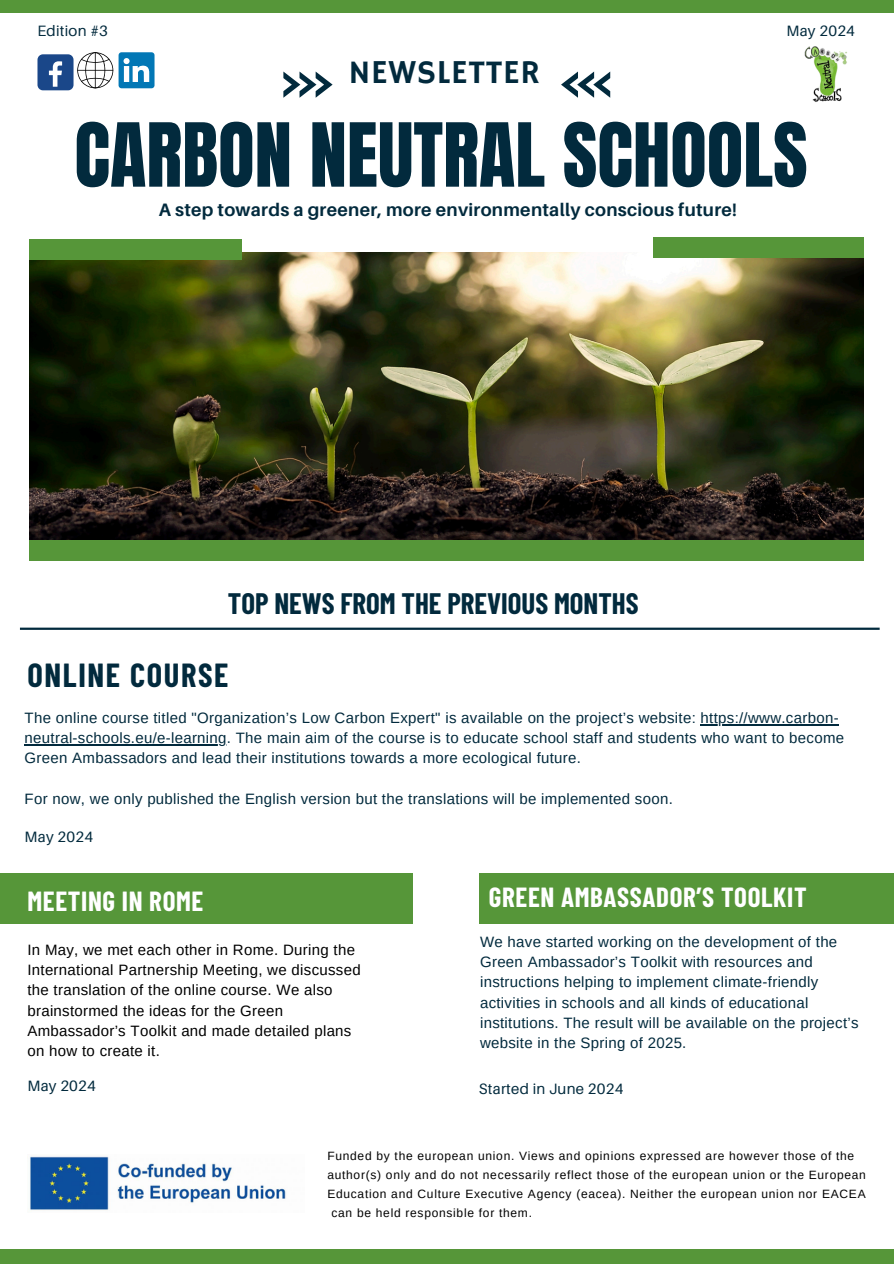
<style>
.page{position:relative;width:894px;height:1264px;background:#fff}
.page>*{position:absolute;margin:0;border:0;box-sizing:border-box;transform-origin:0 0}
.t1{font:75px "Anton";color:#022a3d}
.t2{font:33.3px "Hammersmith One";letter-spacing:.02em;color:#022a3d}
.t3{font:700 32.55px "Barlow Condensed";letter-spacing:.05em;color:#022a3d}
.t4{font:700 28.95px "Barlow Condensed";color:#022a3d}
.t5{font:700 27px "Barlow Condensed";letter-spacing:.025em;color:#fff}
.t6{font:700 18px "Aileron";letter-spacing:.015em;color:#022a3d}
.t7{font:15px/20.2px "Arimo";letter-spacing:.02em;color:#022a3d}
.t8{font:15px/20.2px "Arimo";letter-spacing:.02em;color:#000}
.t9{font:15px "Aileron";letter-spacing:.015em;color:#022a3d}
.t10{font:12px/18.9px "Arimo";letter-spacing:.06em;color:#000}
</style>
<div class="page">
<div style="left:0;top:873px;width:412px;height:50px;background:#569639"></div>
<img style="left:29px;top:252px;width:834px;height:288px">
<div style="left:29px;top:239px;width:213px;height:20px;background:#569639"></div>
<div style="left:653px;top:238px;width:210px;height:20px;background:#569639"></div>
<div style="left:478px;top:873px;width:415px;height:50px;background:#569639"></div>
<svg style="left:283px;top:72px;width:49px;height:25px"></svg>
<svg style="left:561px;top:72px;width:49px;height:25px"></svg>
<div style="left:0;top:0;width:893px;height:12px;background:#569639"></div>
<div style="left:0;top:1249px;width:893px;height:14px;background:#569639"></div>
<hr style="left:20px;top:627px;width:859px;height:3px;background:#022a3d">
<div style="left:37px;top:54px;width:36px;height:36px;background:#1a4789;border-radius:5px"></div>
<svg style="left:49px;top:61px;width:13px;height:26px"></svg>
<svg style="left:77px;top:52px;width:77px;height:36px"></svg>
<img style="left:804px;top:46px;width:43px;height:56px">
<div style="left:29px;top:540px;width:834px;height:20px;background:#569639"></div>
<img style="left:30px;top:1156px;width:256px;height:54px">
<hr style="left:700px;top:724px;width:138px;height:1px;background:#022a3d">
<hr style="left:25px;top:744px;width:202px;height:1px;background:#022a3d">
<h6 class="t9" style="left:37px;top:21px;width:72px">Edition #3</h6>
<h6 class="t9" style="left:786px;top:21px;width:70px">May 2024</h6>
<h6 class="t2" style="left:348px;top:53px;width:193px">NEWSLETTER</h6>
<p class="t1" style="left:74px;top:101px;width:734px">CARBON NEUTRAL SCHOOLS</p>
<p class="t6" style="left:159px;top:199px;width:579px">A step towards a greener, more environmentally conscious future!</p>
<h2 class="t4" style="left:228px;top:585px;width:412px">TOP NEWS FROM THE PREVIOUS MONTHS</h2>
<h3 class="t3" style="left:27px;top:654px;width:202px">ONLINE COURSE</h3>
<h1 class="t7" style="left:25px;top:707px;width:815px">The online course titled "Organization’s Low Carbon Expert" is available on the project’s website: https://www.carbon-</h1>
<p class="t7" style="left:25px;top:728px;width:820px">neutral-schools.eu/e-learning. The main aim of the course is to educate school staff and students who want to become<br>Green Ambassadors and lead their institutions towards a more ecological future.</p>
<p class="t7" style="left:25px;top:788px;width:649px">For now, we only published the English version but the translations will be implemented soon.</p>
<h6 class="t9" style="left:25px;top:827px;width:70px">May 2024</h6>
<p class="t5" style="left:27px;top:883px;width:177px">MEETING IN ROME</p>
<p class="t8" style="left:27px;top:939px;width:335px">In May, we met each other in Rome. During the International Partnership Meeting, we discussed the translation of the online course. We also brainstormed the ideas for the Green Ambassador’s Toolkit and made detailed plans on how to create it.</p>
<h4 class="t5" style="left:489px;top:880px;width:319px">GREEN AMBASSADOR’S TOOLKIT</h4>
<h4 class="t7" style="left:480px;top:931px;width:380px">We have started working on the development of the Green Ambassador’s Toolkit with resources and instructions helping to implement climate-friendly activities in schools and all kinds of educational institutions. The result will be available on the project’s website in the Spring of 2025.</h4>
<h6 class="t9" style="left:27px;top:1076px;width:70px">May 2024</h6>
<h4 class="t9" style="left:478px;top:1079px;width:146px">Started in June 2024</h4>
<h6 class="t10" style="left:327px;top:1146px;width:540px">Funded by the european union. Views and opinions expressed are however those of the author(s) only and do not necessarily reflect those of the european union or the European<br>Education and Culture Executive Agency (eacea). Neither the european union nor EACEA</h6>
<h6 class="t10" style="left:331px;top:1202px;width:202px">can be held responsible for them.</h6>
</div>
